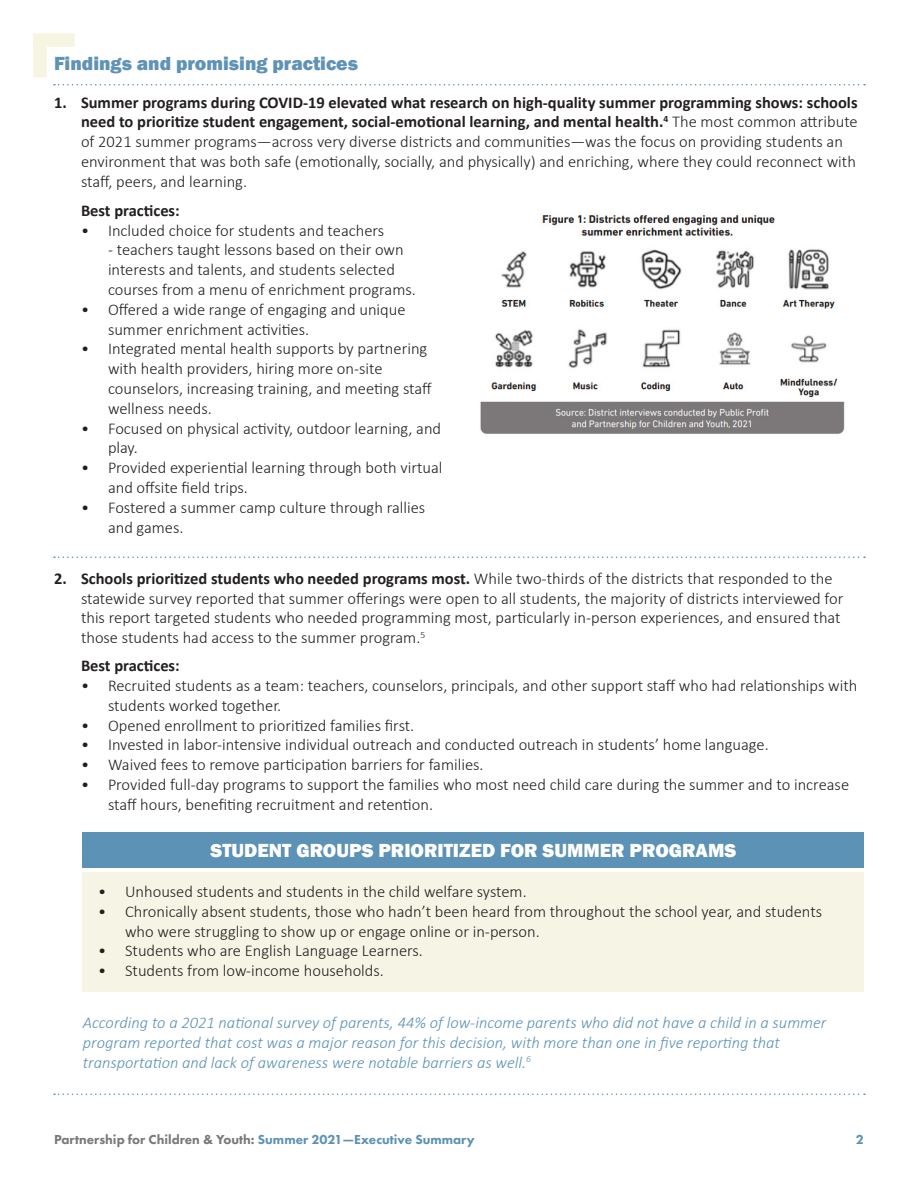
<style>
.page{position:relative;width:918px;height:1188px;background:#fff}
.page>*{position:absolute;margin:0;border:0;box-sizing:border-box;transform-origin:0 0}
.t1{font:800 19.5px "Franklin Gothic";color:#fff}
.t2{font:800 19.5px "Franklin Gothic";color:#5f93b6}
.t3{font:300 16.5px/19.8px "Calibri";color:#231f20}
.t4{font:italic 300 16.5px/19.8px "Calibri";color:#5c92b6}
.t5{font:700 16.5px "Calibri";color:#231f20}
.t6{font:800 13.5px "Futura PT";color:#7a7879}
.t7{font:800 13.5px "Futura PT";color:#5c92b6}
.s1{font-weight:700}
.s2{color:#5c92b6}
</style>
<div class="page">
<div style="left:33px;top:34px;width:14px;height:43px;background:#f6f5e2"></div>
<div style="left:33px;top:33px;width:42px;height:14px;background:#f6f5e2"></div>
<div style="left:83px;top:832px;width:781px;height:36px;background:#5c92b6"></div>
<div style="left:83px;top:872px;width:781px;height:119px;background:#f6f5e5"></div>
<svg style="left:54px;top:84px;width:811px;height:2px"></svg>
<svg style="left:54px;top:556px;width:811px;height:2px"></svg>
<svg style="left:54px;top:1094px;width:811px;height:1px"></svg>
<img style="left:480px;top:214px;width:365px;height:220px">
<p class="t2" style="left:54px;top:50px;width:306px">Findings and promising practices</p>
<p class="t3" style="left:81px;top:92px;width:778px;text-indent:-27px"><span class="s1">1. Summer programs during COVID-19 elevated what research on high-quality summer programming shows: schools need to prioritize student engagement, social-emotional learning, and mental health.</span><sup>4</sup> The most common attribute of 2021 summer programs—across very diverse districts and communities—was the focus on providing students an environment that was both safe (emotionally, socially, and physically) and enriching, where they could reconnect with staff, peers, and learning.</p>
<p class="t5" style="left:81px;top:199px;width:100px">Best practices:</p>
<p class="t3" style="left:81px;top:220px;width:305px">• Included choice for students and teachers</p>
<p class="t3" style="left:108px;top:240px;width:309px">- teachers taught lessons based on their own interests and talents, and students selected courses from a menu of enrichment programs.</p>
<p class="t3" style="left:108px;top:299px;width:299px;text-indent:-27px">• Offered a wide range of engaging and unique summer enrichment activities.</p>
<p class="t3" style="left:108px;top:339px;width:325px;text-indent:-27px">• Integrated mental health supports by partnering with health providers, hiring more on-site counselors, increasing training, and meeting staff wellness needs.</p>
<p class="t3" style="left:108px;top:418px;width:335px;text-indent:-27px">• Focused on physical activity, outdoor learning, and play.</p>
<p class="t3" style="left:108px;top:458px;width:336px;text-indent:-27px">• Provided experiential learning through both virtual and offsite field trips.</p>
<p class="t3" style="left:108px;top:497px;width:319px;text-indent:-27px">• Fostered a summer camp culture through rallies and games.</p>
<p class="t3" style="left:81px;top:568px;width:764px;text-indent:-27px"><span class="s1">2. Schools prioritized students who needed programs most.</span> While two-thirds of the districts that responded to the statewide survey reported that summer offerings were open to all students, the majority of districts interviewed for this report targeted students who needed programming most, particularly in-person experiences, and ensured that those students had access to the summer program.<sup>5</sup></p>
<p class="t5" style="left:81px;top:654px;width:100px">Best practices:</p>
<p class="t3" style="left:108px;top:675px;width:751px;text-indent:-27px">• Recruited students as a team: teachers, counselors, principals, and other support staff who had relationships with students worked together.</p>
<p class="t3" style="left:81px;top:715px;width:335px">• Opened enrollment to prioritized families first.</p>
<p class="t3" style="left:81px;top:735px;width:689px">• Invested in labor-intensive individual outreach and conducted outreach in students’ home language.</p>
<p class="t3" style="left:81px;top:755px;width:404px">• Waived fees to remove participation barriers for families.</p>
<p class="t3" style="left:108px;top:774px;width:743px;text-indent:-27px">• Provided full-day programs to support the families who most need child care during the summer and to increase staff hours, benefiting recruitment and retention.</p>
<p class="t1" style="left:210px;top:838px;width:527px">STUDENT GROUPS PRIORITIZED FOR SUMMER PROGRAMS</p>
<p class="t3" style="left:98px;top:882px;width:430px">• Unhoused students and students in the child welfare system.</p>
<p class="t3" style="left:125px;top:901px;width:699px;text-indent:-27px">• Chronically absent students, those who hadn’t been heard from throughout the school year, and students who were struggling to show up or engage online or in-person.</p>
<p class="t3" style="left:98px;top:941px;width:326px">• Students who are English Language Learners.</p>
<p class="t3" style="left:98px;top:961px;width:287px">• Students from low-income households.</p>
<p class="t4" style="left:83px;top:1013px;width:745px">According to a 2021 national survey of parents, 44% of low-income parents who did not have a child in a summer program reported that cost was a major reason for this decision, with more than one in five reporting that transportation and lack of awareness were notable barriers as well.<sup>6</sup></p>
<p class="t6" style="left:54px;top:1131px;width:422px">Partnership for Children &amp; Youth: <span class="s2">Summer 2021—Executive Summary</span></p>
<p class="t7" style="left:856px;top:1131px;width:10px">2</p>
</div>
